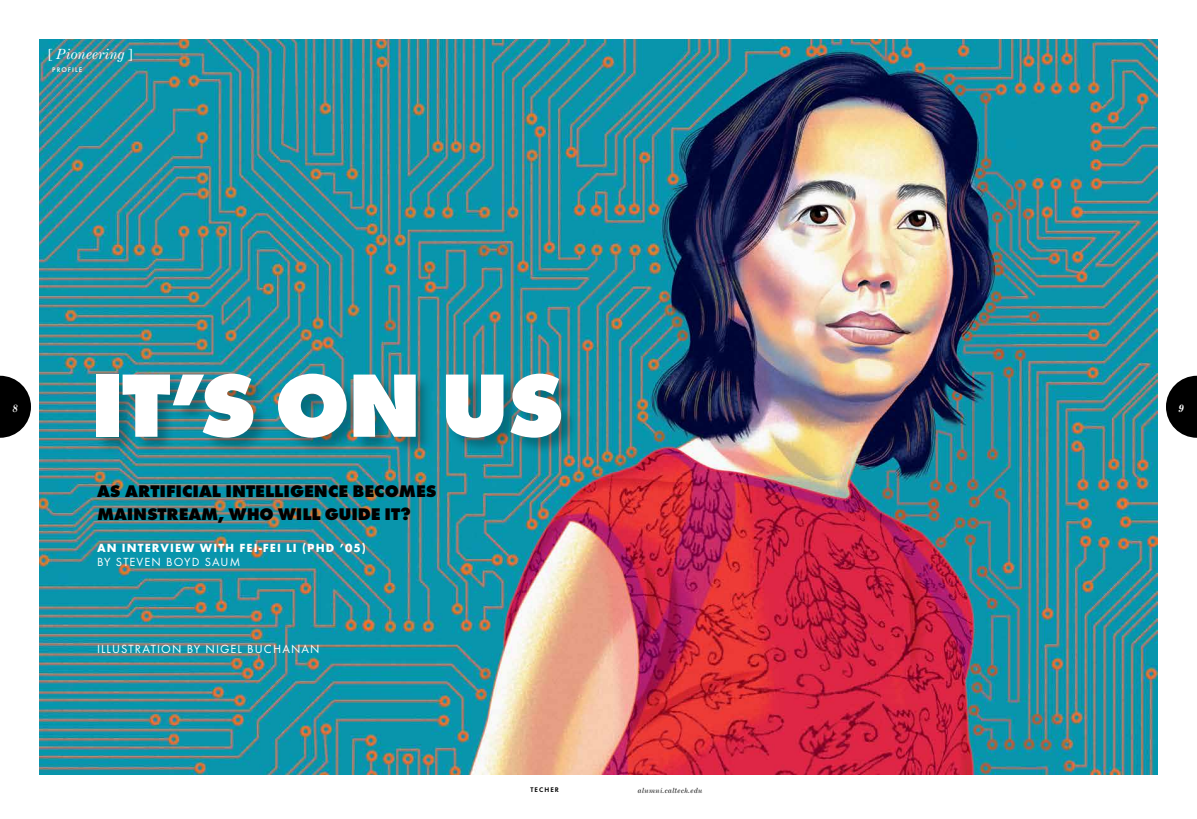
<style>
.page{position:relative;width:1197px;height:819px;background:#fff}
.page>*{position:absolute;margin:0;border:0;box-sizing:border-box;transform-origin:0 0}
.t1{font:800 93.27px "Futura EF";color:#fff}
.t2{font:800 17.5px/22.5px "Futura EF";color:#000}
.t3{font:italic 14px "Century Expanded BT";color:#fff}
.t4{font:12.25px "Futura EF";letter-spacing:.09em;color:#fff}
.t5{font:700 12.25px "Futura EF";letter-spacing:.09em;color:#fff}
.t6{font:italic 700 10.5px "Century Expanded BT";color:#fff}
.t7{font:italic 7px "Century Expanded BT";letter-spacing:.05em;color:#000}
.t8{font:500 7px "Futura EF";letter-spacing:.15em;color:#fff}
.t9{font:600 7px "Futura EF";letter-spacing:.15em;color:#000}
.s1{font-style:normal}
</style>
<div class="page">
<svg style="left:1166px;top:376px;width:30px;height:62px"></svg>
<hr style="left:1196px;top:376px;width:1px;height:62px;background:#000">
<svg style="left:1px;top:376px;width:30px;height:62px"></svg>
<hr style="left:0;top:376px;width:1px;height:62px;background:#000">
<img style="left:39px;top:39px;width:1119px;height:735px">
<div style="left:95px;top:373px;width:483px;height:82px;background:#000;opacity:.27"></div>
<p class="t3" style="left:48px;top:45px;width:86px"><span class="s1">[</span> Pioneering <span class="s1">]</span></p>
<p class="t8" style="left:52px;top:65px;width:32px">PROFILE</p>
<h1 class="t1" style="left:90px;top:350px;width:476px">IT’S ON US</h1>
<p class="t6" style="left:13px;top:402px;width:7px">8</p>
<p class="t6" style="left:1179px;top:402px;width:7px">9</p>
<p class="t2" style="left:97px;top:480px;width:341px">AS ARTIFICIAL INTELLIGENCE BECOMES<br>MAINSTREAM, WHO WILL GUIDE IT?</p>
<p class="t5" style="left:97px;top:541px;width:271px">AN INTERVIEW WITH FEI-FEI LI (PHD ’05)</p>
<p class="t4" style="left:97px;top:554px;width:145px">BY STEVEN BOYD SAUM</p>
<p class="t4" style="left:97px;top:642px;width:224px">ILLUSTRATION BY NIGEL BUCHANAN</p>
<p class="t9" style="left:530px;top:786px;width:30px">TECHER</p>
<p class="t7" style="left:638px;top:786px;width:66px">alumni.caltech.edu</p>
</div>
